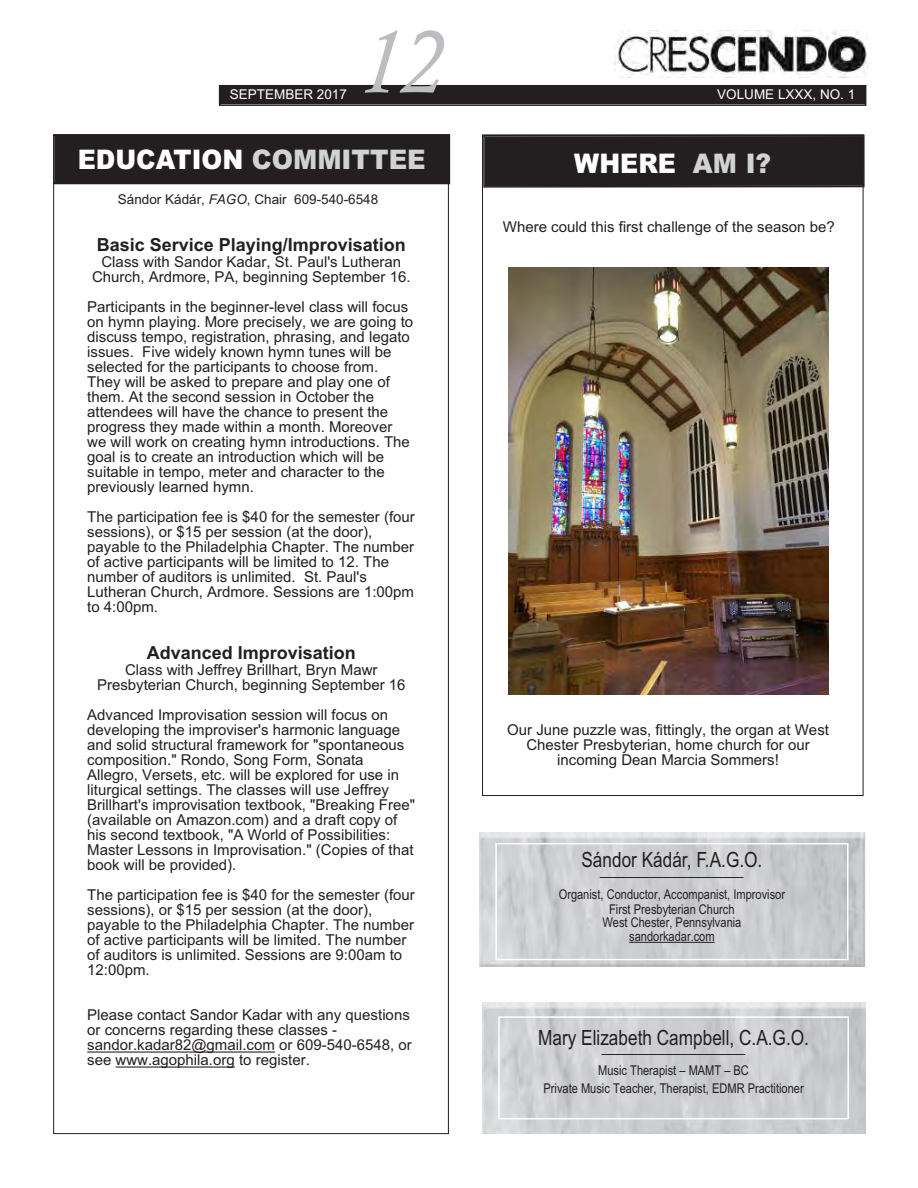
<style>
.page{position:relative;width:918px;height:1188px;background:#fff}
.page>*{position:absolute;margin:0;border:0;box-sizing:border-box;transform-origin:0 0}
.t1{font:italic 90px "Calisto";color:#bcbdc0}
.t2{font:900 27px "Arial";color:#fff;scale:.93 1}
.t3{font:21px "Arial Narrow";color:#231f20}
.t4{font:700 18px "Arial";color:#231f20}
.t5{font:15px/15px "Arial";color:#231f20}
.t6{font:13.5px/15px "Arial Narrow";color:#231f20;text-align:center}
.t7{font:13.5px "Arial";color:#231f20}
.t8{font:13.5px "Arial";color:#fff}
.s1{color:#d1d2d4}
.s2{font-style:italic}
</style>
<div class="page">
<div style="left:220px;top:86px;width:645px;height:18px;background:#231f20"></div>
<div style="left:219px;top:85px;width:647px;height:21px;border:2px solid #231f20"></div>
<img style="left:614px;top:30px;width:253px;height:48px">
<div style="left:55px;top:136px;width:394px;height:47px;background:#231f20"></div>
<div style="left:53px;top:134px;width:397px;height:50px;border:2px solid #231f20"></div>
<img style="left:479px;top:832px;width:386px;height:134px">
<div style="left:495px;top:843px;width:354px;height:117px;border:2px solid #fff"></div>
<hr style="left:629px;top:942px;width:86px;height:1px;background:#231f20">
<div style="left:498px;top:1016px;width:351px;height:103px;border:2px solid #fff"></div>
<hr style="left:87px;top:1051px;width:188px;height:2px;background:#231f20">
<hr style="left:116px;top:1066px;width:119px;height:2px;background:#231f20">
<div style="left:485px;top:136px;width:378px;height:50px;background:#231f20"></div>
<div style="left:483px;top:135px;width:382px;height:53px;border:2px solid #231f20"></div>
<img style="left:508px;top:268px;width:320px;height:426px">
<p class="t8" style="left:230px;top:87px;width:119px">SEPTEMBER 2017</p>
<h1 class="t1" style="left:358px;top:8px;width:86px">12</h1>
<h2 class="t2" style="left:78px;top:144px;width:376px">EDUCATION <span class="s1">COMMITTEE</span></h2>
<p class="t7" style="left:118px;top:191px;width:262px">Sándor Kádár, <span class="s2">FAGO</span>, Chair 609-540-6548</p>
<p class="t4" style="left:97px;top:235px;width:311px">Basic Service Playing/Improvisation</p>
<p class="t5" style="left:92px;top:255px;width:320px;text-align:center">Class with Sandor Kadar, St. Paul's Lutheran<br>Church, Ardmore, PA, beginning September 16.</p>
<p class="t5" style="left:87px;top:300px;width:327px">Participants in the beginner-level class will focus on hymn playing. More precisely, we are going to discuss tempo, registration, phrasing, and legato issues. Five widely known hymn tunes will be selected for the participants to choose from.<br>They will be asked to prepare and play one of them. At the second session in October the attendees will have the chance to present the progress they made within a month. Moreover we will work on creating hymn introductions. The goal is to create an introduction which will be suitable in tempo, meter and character to the previously learned hymn.</p>
<p class="t5" style="left:87px;top:510px;width:329px">The participation fee is $40 for the semester (four sessions), or $15 per session (at the door), payable to the Philadelphia Chapter. The number of active participants will be limited to 12. The number of auditors is unlimited. St. Paul's Lutheran Church, Ardmore. Sessions are 1:00pm to 4:00pm.</p>
<p class="t4" style="left:147px;top:643px;width:211px">Advanced Improvisation</p>
<p class="t5" style="left:97px;top:663px;width:310px;text-align:center">Class with Jeffrey Brillhart, Bryn Mawr<br>Presbyterian Church, beginning September 16</p>
<p class="t5" style="left:87px;top:708px;width:329px">Advanced Improvisation session will focus on developing the improviser's harmonic language and solid structural framework for "spontaneous composition." Rondo, Song Form, Sonata Allegro, Versets, etc. will be explored for use in liturgical settings. The classes will use Jeffrey Brillhart's improvisation textbook, "Breaking Free" (available on Amazon.com) and a draft copy of his second textbook, "A World of Possibilities:<br>Master Lessons in Improvisation." (Copies of that book will be provided).</p>
<p class="t5" style="left:87px;top:888px;width:329px">The participation fee is $40 for the semester (four sessions), or $15 per session (at the door), payable to the Philadelphia Chapter. The number of active participants will be limited. The number of auditors is unlimited. Sessions are 9:00am to 12:00pm.</p>
<p class="t5" style="left:87px;top:1008px;width:326px">Please contact Sandor Kadar with any questions or concerns regarding these classes - sandor.kadar82@gmail.com or 609-540-6548, or see www.agophila.org to register.</p>
<p class="t8" style="left:717px;top:87px;width:140px">VOLUME LXXX, NO. 1</p>
<h2 class="t2" style="left:574px;top:148px;width:214px">WHERE <span class="s1">AM I?</span></h2>
<p class="t5" style="left:503px;top:219px;width:333px">Where could this first challenge of the season be?</p>
<p class="t5" style="left:507px;top:722px;width:323px;text-align:center">Our June puzzle was, fittingly, the organ at West<br>Chester Presbyterian, home church for our incoming Dean Marcia Sommers!</p>
<h3 class="t3" style="left:581px;top:848px;width:182px">Sándor Kádár, F.A.G.O.</h3>
<p class="t5" style="left:600px;top:862px;width:145px">___________________</p>
<p class="t6" style="left:559px;top:887px;width:228px">Organist, Conductor, Accompanist, Improvisor<br>First Presbyterian Church</p>
<p class="t6" style="left:602px;top:916px;width:141px;line-height:13.5px">West Chester, Pennsylvania sandorkadar.com</p>
<h3 class="t3" style="left:538px;top:1025px;width:272px">Mary Elizabeth Campbell, C.A.G.O.</h3>
<p class="t5" style="left:602px;top:1039px;width:145px">___________________</p>
<p class="t6" style="left:544px;top:1061px;width:262px;line-height:18px">Music Therapist – MAMT – BC<br>Private Music Teacher, Therapist, EDMR Practitioner</p>
</div>
